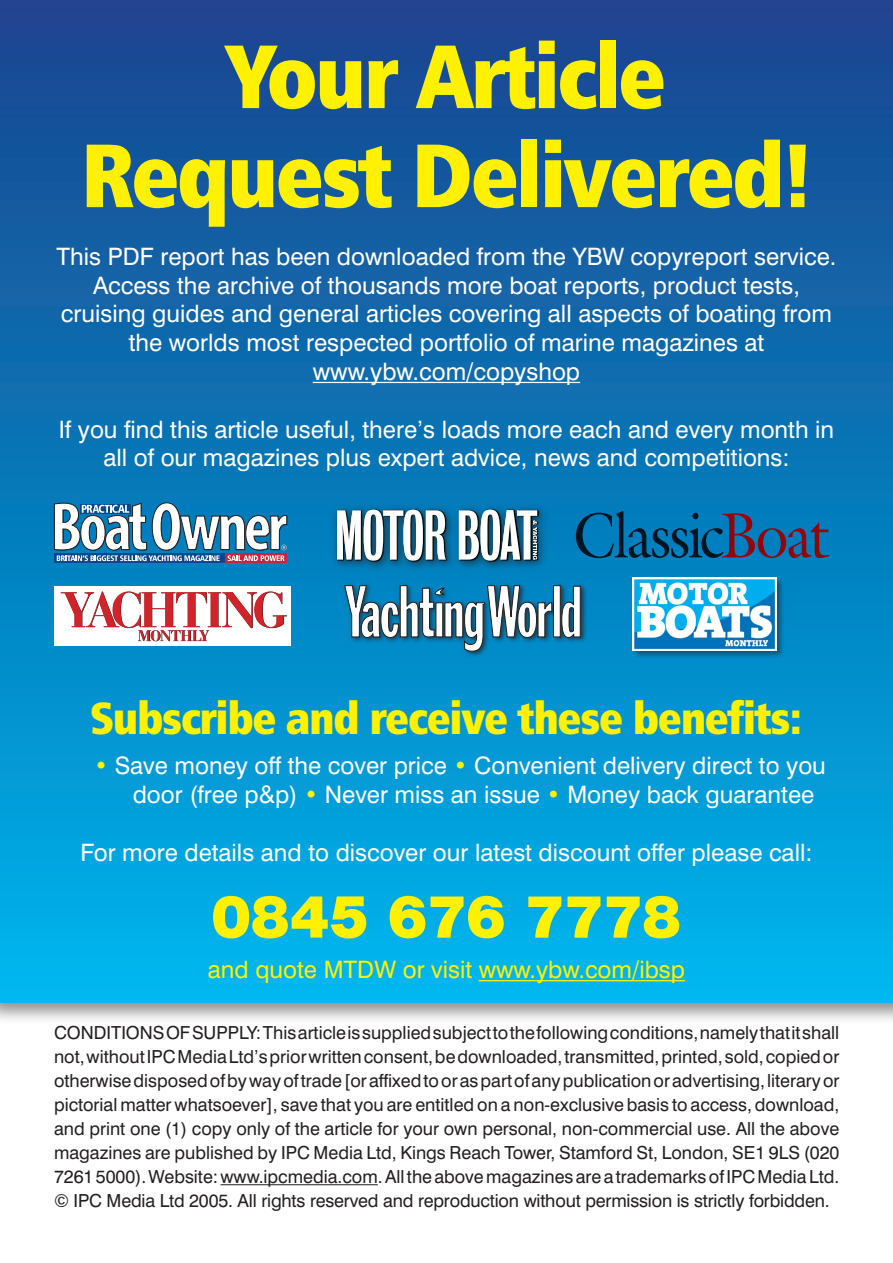
<style>
.page{position:relative;width:893px;height:1263px;background:#fff}
.page>*{position:absolute;margin:0;border:0;box-sizing:border-box;transform-origin:0 0}
.t1{font:90px/99px "Humanist 777 BT Extra Black Cond B";letter-spacing:-.03em;color:#fff101;text-align:center}
.t2{font:54px "Swiss 721 BT Black No 2";color:#fff101}
.t3{font:45px "Humanist 777 BT Extra Black Cond B";letter-spacing:-.03em;color:#fff101}
.t4{font:24px/28.8px "Swiss 721 BT";color:#fff;text-align:center}
.t5{font:24px "Swiss 721 BT";color:#fff101}
.t6{font:18px/24px "Swiss 721 BT";letter-spacing:-.01em;color:#231f20;text-align:justify}
.s1{color:#fff101}
</style>
<div class="page">
<div style="left:0;top:0;width:893px;height:1026px;background:#231f20;opacity:.5"></div>
<div style="left:0;top:0;width:893px;height:1002px;background:linear-gradient(to bottom,#19428c,#00b6ed)"></div>
<hr style="left:313px;top:382px;width:267px;height:1px;background:#fff">
<hr style="left:221px;top:1184px;width:157px;height:1px;background:#231f20">
<svg style="left:576px;top:511px;width:253px;height:47px;background:#106193"></svg>
<div style="left:631px;top:576px;width:155px;height:84px;background:#231f20;opacity:.5"></div>
<img style="left:632px;top:578px;width:144px;height:72px">
<div style="left:329px;top:502px;width:220px;height:71px;background:#231f20;opacity:.75"></div>
<img style="left:336px;top:509px;width:203px;height:54px">
<svg style="left:337px;top:510px;width:109px;height:51px"></svg>
<svg style="left:459px;top:510px;width:78px;height:51px"></svg>
<div style="left:54px;top:553px;width:233px;height:10px;background:#01498e"></div>
<div style="left:225px;top:553px;width:62px;height:10px;background:#c8233f"></div>
<svg style="left:54px;top:503px;width:233px;height:58px"></svg>
<div style="left:54px;top:586px;width:237px;height:60px;background:#fff"></div>
<svg style="left:61px;top:591px;width:226px;height:50px"></svg>
<div style="left:341px;top:582px;width:247px;height:77px;background:#231f20;opacity:.75"></div>
<div style="left:553px;top:586px;width:7px;height:51px;background:#fff"></div>
<div style="left:553px;top:585px;width:7px;height:52px;border:1px solid #231f20"></div>
<svg style="left:561px;top:586px;width:20px;height:52px"></svg>
<svg style="left:344px;top:585px;width:208px;height:66px"></svg>
<hr style="left:479px;top:980px;width:206px;height:1px;background:#fff101">
<p class="t1" style="left:81px;top:25px;width:733px">Your Article<br>Request Delivered!</p>
<p class="t4" style="left:57px;top:242px;width:781px">This PDF report has been downloaded from the YBW copyreport service.<br>Access the archive of thousands more boat reports, product tests, cruising guides and general articles covering all aspects of boating from the worlds most respected portfolio of marine magazines at www.ybw.com/copyshop</p>
<p class="t4" style="left:59px;top:414px;width:777px">If you find this article useful, there’s loads more each and every month in all of our magazines plus expert advice, news and competitions:</p>
<p class="t3" style="left:90px;top:689px;width:714px">Subscribe and receive these benefits:</p>
<p class="t4" style="left:133px;top:751px;width:695px;text-align:left;text-indent:-39px"><span class="s1">•</span> Save money off the cover price <span class="s1">•</span> Convenient delivery direct to you door (free p&amp;p) <span class="s1">•</span> Never miss an issue <span class="s1">•</span> Money back guarantee</p>
<p class="t4" style="left:80px;top:838px;width:734px">For more details and to discover our latest discount offer please call:</p>
<p class="t2" style="left:212px;top:880px;width:471px">0845 676 7778</p>
<p class="t5" style="left:208px;top:955px;width:479px">and quote MTDW or visit www.ybw.com/ibsp</p>
<p class="t6" style="left:54px;top:1020px;width:787px">CONDITIONS OF SUPPLY: This article is supplied subject to the following conditions, namely that it shall not, without IPC Media Ltd’s prior written consent, be downloaded, transmitted, printed, sold, copied or otherwise disposed of by way of trade [or affixed to or as part of any publication or advertising, literary or pictorial matter whatsoever], save that you are entitled on a non-exclusive basis to access, download, and print one (1) copy only of the article for your own personal, non-commercial use. All the above magazines are published by IPC Media Ltd, Kings Reach Tower, Stamford St, London, SE1 9LS (020<br>7261 5000). Website: www.ipcmedia.com. All the above magazines are a trademarks of IPC Media Ltd. © IPC Media Ltd 2005. All rights reserved and reproduction without permission is strictly forbidden.</p>
</div>
